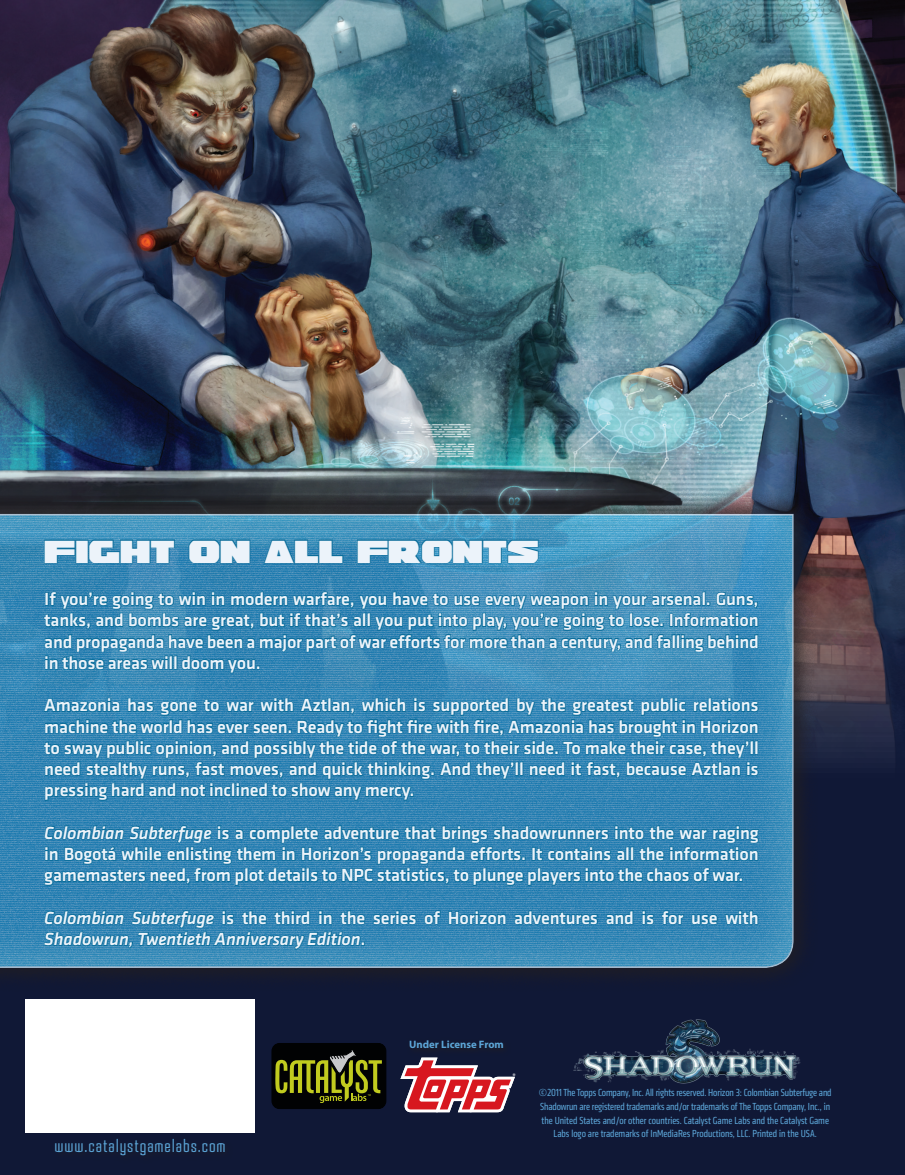
<style>
.page{position:relative;width:905px;height:1175px;background:#fff}
.page>*{position:absolute;margin:0;border:0;box-sizing:border-box;transform-origin:0 0}
.t1{font:36.45px "Guardian";color:#ecf3fa}
.t2{font:500 18.15px/21.3px "Klavika";letter-spacing:-.01em;color:#ecf3fa;text-align:justify}
.t3{font:italic 500 18.15px/21.3px "Klavika";letter-spacing:-.01em;color:#ecf3fa}
.t4{font:condensed 18.15px "Armada";letter-spacing:.05em;color:#5ca5d7}
.t5{font:700 10.8px "Myriad Pro";color:#5ca5d7}
.t6{font:condensed 10.65px/13.6px "Klavika";letter-spacing:-.01em;color:#5ca5d7;text-align:center}
.t7{font:700 3.6px "Helvetica";color:#fff}
.s1{font-style:italic}
.s2{font-style:normal}
</style>
<div class="page">
<div style="left:0;top:0;width:904px;height:1174px;background:#101836"></div>
<img style="left:0;top:0;width:904px;height:759px">
<hr style="left:901px;top:3px;width:3px;height:32px;background:#fff;opacity:.75">
<img style="left:573px;top:1019px;width:228px;height:65px">
<div style="left:272px;top:1043px;width:114px;height:65px;background:#010203;border-radius:8px"></div>
<div style="left:272px;top:1043px;width:114px;height:65px;border:1px solid #010203;border-radius:8px"></div>
<svg style="left:275px;top:1050px;width:107px;height:53px"></svg>
<svg style="left:400px;top:1057px;width:115px;height:55px"></svg>
<div style="left:25px;top:999px;width:230px;height:133px;background:#fff"></div>
<div style="left:0;top:489px;width:817px;height:503px;background:#231f20;opacity:.9"></div>
<div style="left:0;top:511px;width:796px;height:458px;background:#5ca5d7;opacity:.75"></div>
<svg style="left:43px;top:538px;width:33px;height:26px"></svg>
<div style="left:75px;top:539px;width:13px;height:24px;border:2px solid #0b6d9a"></div>
<svg style="left:88px;top:538px;width:88px;height:26px;background:#3385b1"></svg>
<svg style="left:187px;top:538px;width:64px;height:26px;background:#2e82af"></svg>
<svg style="left:263px;top:538px;width:81px;height:26px;background:#3083b0"></svg>
<svg style="left:356px;top:538px;width:184px;height:26px;background:#338ab6"></svg>
<svg style="left:43px;top:590px;width:716px;height:84px;background:#3184b0"></svg>
<svg style="left:43px;top:696px;width:716px;height:106px;background:#287ead"></svg>
<svg style="left:43px;top:814px;width:716px;height:73px;background:#277dac"></svg>
<svg style="left:372px;top:910px;width:45px;height:15px"></svg>
<svg style="left:423px;top:909px;width:84px;height:16px"></svg>
<svg style="left:513px;top:909px;width:85px;height:18px;background:#237ba9"></svg>
<svg style="left:605px;top:909px;width:29px;height:16px"></svg>
<svg style="left:642px;top:909px;width:117px;height:18px;background:#267cab"></svg>
<svg style="left:43px;top:899px;width:323px;height:61px;background:#2d81af"></svg>
<p class="t1" style="left:44px;top:530px;width:496px">FIGHT ON ALL FRONTS</p>
<p class="t2" style="left:44px;top:588px;width:716px">If you’re going to win in modern warfare, you have to use every weapon in your arsenal. Guns, tanks, and bombs are great, but if that’s all you put into play, you’re going to lose. Information and propaganda have been a major part of war efforts for more than a century, and falling behind in those areas will doom you.</p>
<p class="t2" style="left:44px;top:695px;width:716px">Amazonia has gone to war with Aztlan, which is supported by the greatest public relations machine the world has ever seen. Ready to fight fire with fire, Amazonia has brought in Horizon to sway public opinion, and possibly the tide of the war, to their side. To make their case, they’ll need stealthy runs, fast moves, and quick thinking. And they’ll need it fast, because Aztlan is pressing hard and not inclined to show any mercy.</p>
<p class="t2" style="left:44px;top:822px;width:716px"><span class="s1">Colombian Subterfuge</span> is a complete adventure that brings shadowrunners into the war raging in Bogotá while enlisting them in Horizon’s propaganda efforts. It contains all the information gamemasters need, from plot details to NPC statistics, to plunge players into the chaos of war.</p>
<p class="t3" style="left:44px;top:907px;width:716px">Colombian Subterfuge <span class="s2">is the third in the series of Horizon adventures and is for use with<br></span>Shadowrun, Twentieth Anniversary Edition<span class="s2">.</span></p>
<p class="t4" style="left:55px;top:1135px;width:172px">www.catalystgamelabs.com</p>
<p class="t5" style="left:409px;top:1037px;width:96px">Under License From</p>
<p class="t7" style="left:512px;top:1071px;width:4px">®</p>
<p class="t6" style="left:539px;top:1086px;width:294px">©2011 The Topps Company, Inc. All rights reserved. Horizon 3: Colombian Subterfuge and Shadowrun are registered trademarks and/or trademarks of The Topps Company, Inc., in the United States and/or other countries. Catalyst Game Labs and the Catalyst Game Labs logo are trademarks of InMediaRes Productions, LLC. Printed in the USA.</p>
</div>
